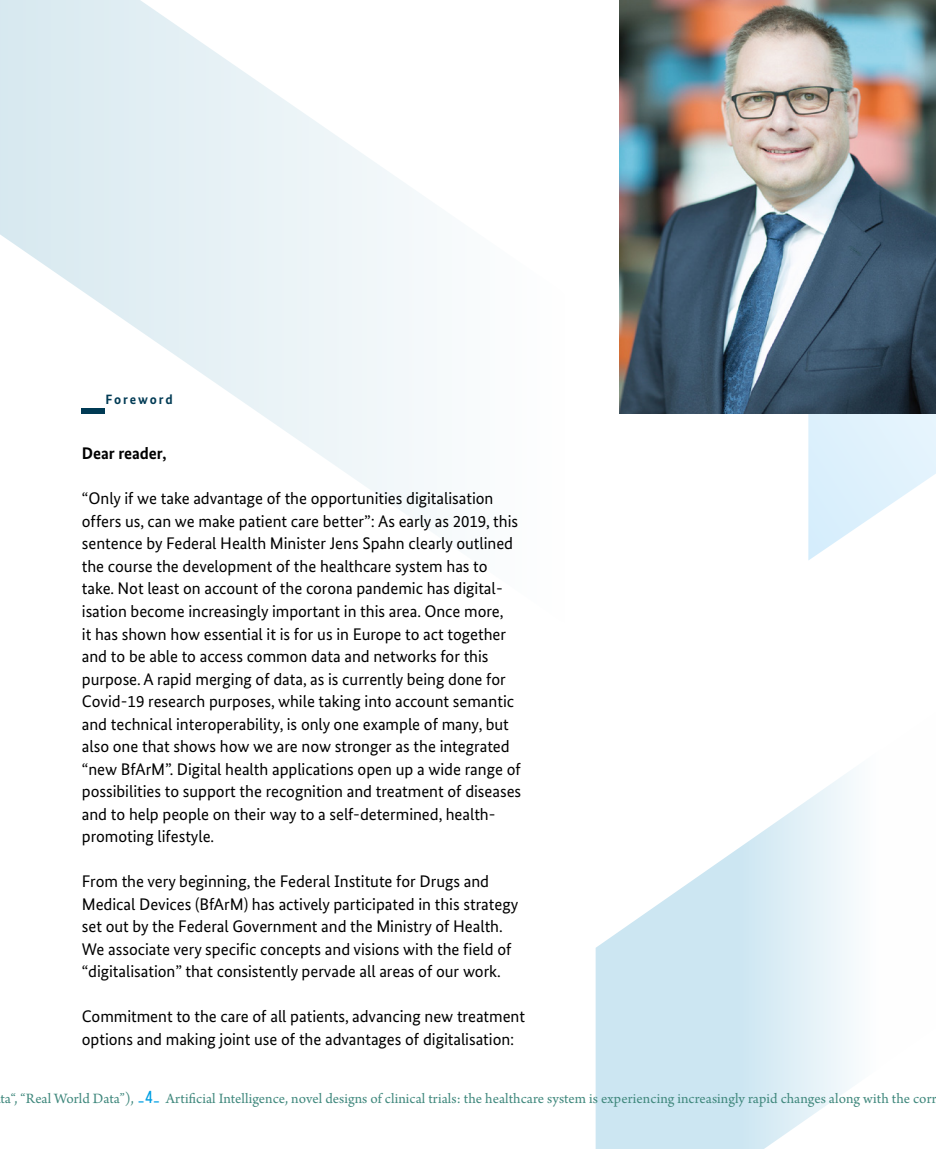
<style>
.page{position:relative;width:936px;height:1149px;background:#fff}
.page>*{position:absolute;margin:0;border:0;box-sizing:border-box;transform-origin:0 0}
.t1{font:300 18px "Sugo Pro Display";color:#009fe3}
.Basis_Fließtext{font:16.8px/22.5px "Bundes Sans";letter-spacing:-.005em;color:#000}
.t2{font:700 16.8px "Bundes Sans";letter-spacing:-.005em;color:#000}
.t3{font:15px "Arno Pro";letter-spacing:.005em;color:#40887d}
.t4{font:700 13.5px "Bundes Sans";letter-spacing:.135em;color:#003a54}
</style>
<div class="page">
<svg style="left:0;top:0;width:424px;height:526px"></svg>
<svg style="left:808px;top:413px;width:127px;height:147px;fill:#e1f2fc"></svg>
<svg style="left:595px;top:769px;width:259px;height:379px"></svg>
<img style="left:619px;top:0;width:316px;height:413px">
<div style="left:81px;top:408px;width:23px;height:6px;background:#003a54"></div>
<h1 class="t4" style="left:105px;top:391px;width:69px">Foreword</h1>
<p class="t2" style="left:82px;top:443px;width:86px">Dear reader,</p>
<p class="Basis_Fließtext" style="left:82px;top:487px;width:441px">“Only if we take advantage of the opportunities digitalisation offers us, can we make patient care better”: As early as 2019, this sentence by Federal Health Minister Jens Spahn clearly outlined the course the development of the healthcare system has to take. Not least on account of the corona pandemic has digital&shy;isation become increasingly important in this area. Once more,<br>it has shown how essential it is for us in Europe to act together and to be able to access common data and networks for this purpose. A rapid merging of data, as is currently being done for Covid-19 research purposes, while taking into account semantic and technical interoperability, is only one example of many, but also one that shows how we are now stronger as the integrated “new BfArM”. Digital health applications open up a wide range of possibilities to support the recognition and treatment of diseases and to help people on their way to a self-determined, health&shy;promoting lifestyle.</p>
<p class="Basis_Fließtext" style="left:82px;top:869px;width:438px">From the very beginning, the Federal Institute for Drugs and Medical Devices (BfArM) has actively participated in this strategy set out by the Federal Government and the Ministry of Health.<br>We associate very specific concepts and visions with the field of “digitalisation” that consistently pervade all areas of our work.</p>
<p class="Basis_Fließtext" style="left:82px;top:1004px;width:444px">Commitment to the care of all patients, advancing new treatment options and making joint use of the advantages of digitalisation:</p>
<p class="t1" style="left:138px;top:1084px;width:23px">_4_</p>
<p class="t3" style="left:1px;top:1089px;width:135px">ta“, “Real World Data”),</p>
<p class="t3" style="left:166px;top:1089px;width:772px">Artificial Intelligence, novel designs of clinical trials: the healthcare system is experiencing increasingly rapid changes along with the corr</p>
</div>
